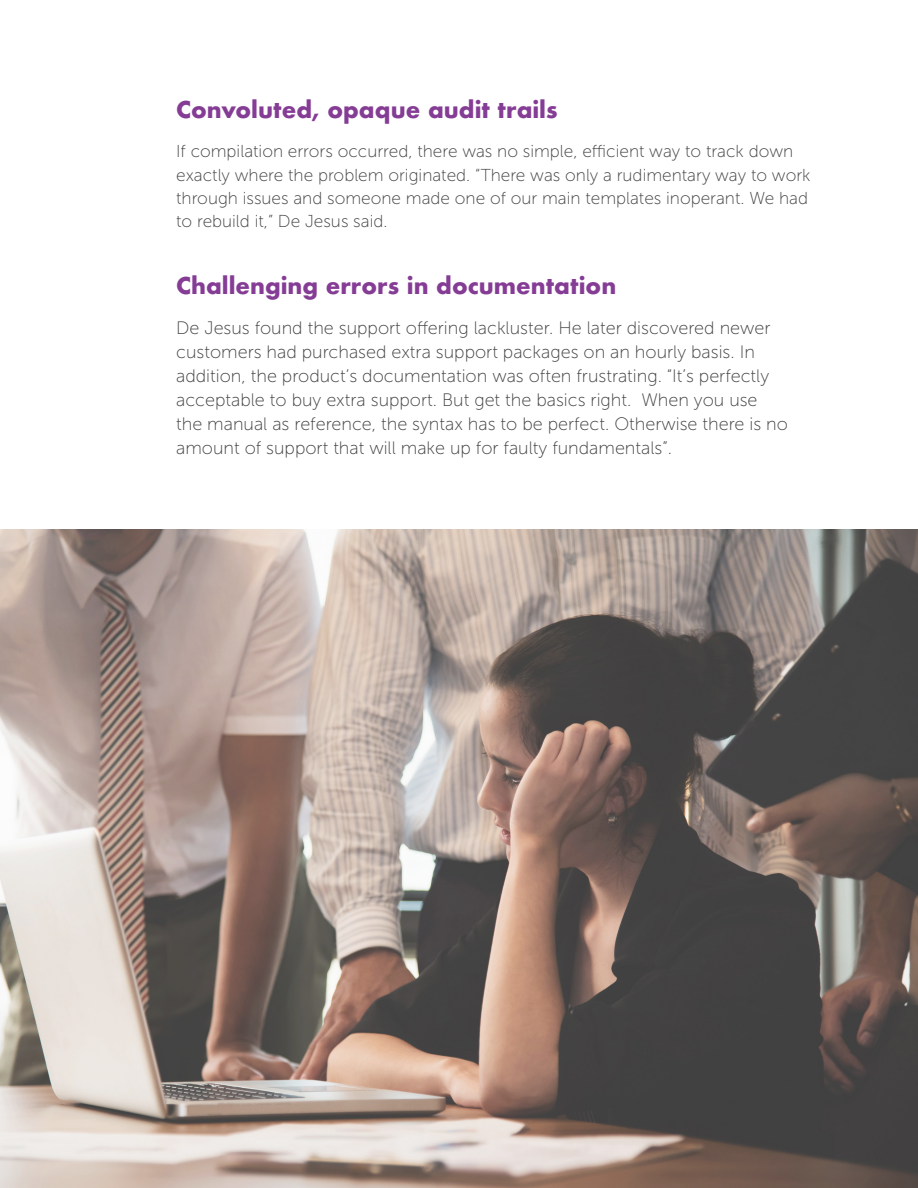
<style>
.page{position:relative;width:918px;height:1188px;background:#fff}
.page>*{position:absolute;margin:0;border:0;box-sizing:border-box;transform-origin:0 0}
.Heading_Level_1{font:700 22.5px "Futura";color:#853c95}
.Body{font:18px/24px "Museo Sans 100";color:#3e3e3f}
.Body-2{font:17.25px/23.2px "Museo Sans 100";color:#3e3e3f}
</style>
<div class="page">
<img style="left:0;top:529px;width:918px;height:659px">
<p class="Heading_Level_1" style="left:176px;top:93px;width:383px">Convoluted, opaque audit trails</p>
<p class="Body-2" style="left:176px;top:140px;width:636px">If compilation errors occurred, there was no simple, efficient way to track down exactly where the problem originated. “There was only a rudimentary way to work through issues and someone made one of our main templates inoperant. We had to rebuild it,” De Jesus said.</p>
<p class="Heading_Level_1" style="left:176px;top:269px;width:442px">Challenging errors in documentation</p>
<p class="Body" style="left:176px;top:316px;width:613px">De Jesus found the support offering lackluster. He later discovered newer customers had purchased extra support packages on an hourly basis. In addition, the product’s documentation was often frustrating. “It’s perfectly acceptable to buy extra support. But get the basics right. When you use the manual as reference, the syntax has to be perfect. Otherwise there is no amount of support that will make up for faulty fundamentals”.</p>
</div>
